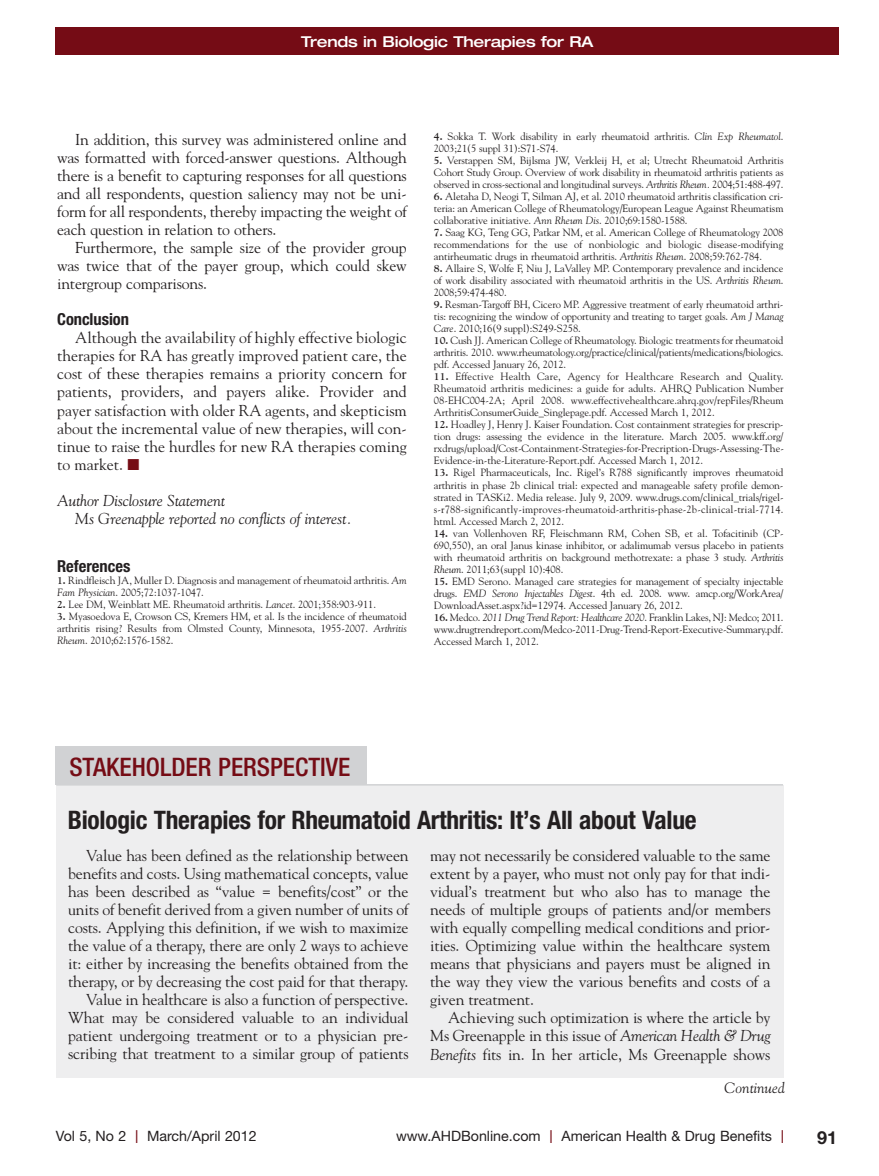
<style>
.page{position:relative;width:879px;height:1176px;background:#fff}
.page>*{position:absolute;margin:0;border:0;box-sizing:border-box;transform-origin:0 0}
.t1{font:700 condensed 25.5px "Helvetica Neue";letter-spacing:-.01em;color:#231f20}
.t2{font:500 condensed 25.5px "Helvetica Neue";color:#750c15}
.t3{font:700 18px "Helvetica Neue";color:#231f20}
.t4{font:700 condensed 16.5px "Helvetica Neue";color:#231f20}
.t5{font:15.75px/18px "Goudy";letter-spacing:-.01em;color:#231f20;text-align:justify}
.t6{font:italic 15.75px/18px "Goudy";letter-spacing:-.01em;color:#231f20}
.t7{font:500 expanded 15px "Helvetica Neue";letter-spacing:-.015em;color:#fff}
.t8{font:italic 15px "Goudy";color:#231f20}
.t9{font:14.25px "Helvetica Neue";color:#231f20}
.t10{font:10.5px/12px "Goudy";letter-spacing:-.01em;color:#231f20;text-align:justify}
.s1{color:#750c15}
.s2{font-weight:700}
.s3{font-style:italic}
.s4{font-weight:300;font-size:18px;color:#750c15}
</style>
<div class="page">
<div style="left:56px;top:28px;width:783px;height:27px;background:#750c15"></div>
<div style="left:56px;top:785px;width:727px;height:292px;background:#eeeeef"></div>
<div style="left:56px;top:746px;width:311px;height:38px;background:#d1d2d4"></div>
<hr style="left:56px;top:784px;width:727px;height:1px;background:#d1d2d4">
<h3 class="t7" style="left:301px;top:32px;width:293px">Trends in Biologic Therapies for RA</h3>
<p class="t5" style="left:57px;top:131px;width:351px;text-indent:18px">In addition, this survey was administered online and was formatted with forced-answer questions. Although there is a benefit to capturing responses for all questions and all respondents, question saliency may not be uni&shy;form for all respondents, thereby impacting the weight of each question in relation to others.</p>
<h3 class="t5" style="left:57px;top:239px;width:351px;text-indent:18px">Furthermore, the sample size of the provider group was twice that of the payer group, which could skew intergroup comparisons.</h3>
<h3 class="t4" style="left:57px;top:309px;width:73px">Conclusion</h3>
<p class="t5" style="left:57px;top:329px;width:351px;text-indent:18px">Although the availability of highly effective biologic therapies for RA has greatly improved patient care, the cost of these therapies remains a priority concern for patients, providers, and payers alike. Provider and payer satisfaction with older RA agents, and skepticism about the incremental value of new therapies, will con&shy;tinue to raise the hurdles for new RA therapies coming to market. <span class="s1">■</span></p>
<h3 class="t6" style="left:75px;top:491px;width:278px;text-indent:-18px">Author Disclosure Statement<br>Ms Greenapple reported no conflicts of interest.</h3>
<h3 class="t4" style="left:57px;top:556px;width:75px">References</h3>
<p class="t10" style="left:57px;top:574px;width:351px"><span class="s2">1.</span> Rindfleisch JA, Muller D. Diagnosis and management of rheumatoid arthritis. <span class="s3">Am<br>Fam Physician</span>. 2005;72:1037-1047.</p>
<p class="t10" style="left:57px;top:598px;width:320px"><span class="s2">2.</span> Lee DM, Weinblatt ME. Rheumatoid arthritis. <span class="s3">Lancet</span>. 2001;358:903-911.</p>
<p class="t10" style="left:57px;top:610px;width:351px"><span class="s2">3.</span> Myasoedova E, Crowson CS, Kremers HM, et al. Is the incidence of rheumatoid arthritis rising? Results from Olmsted County, Minnesota, 1955-2007. <span class="s3">Arthritis Rheum</span>. 2010;62:1576-1582.</p>
<p class="t10" style="left:434px;top:130px;width:351px"><span class="s2">4.</span> Sokka T. Work disability in early rheumatoid arthritis. <span class="s3">Clin Exp Rheumatol</span>.<br>2003;21(5 suppl 31):S71-S74.</p>
<p class="t10" style="left:434px;top:154px;width:351px"><span class="s2">5.</span> Verstappen SM, Bijlsma JW, Verkleij H, et al; Utrecht Rheumatoid Arthritis Cohort Study Group. Overview of work disability in rheumatoid arthritis patients as observed in cross-sectional and longitudinal surveys. <span class="s3">Arthritis Rheum.</span> 2004;51:488-497.</p>
<p class="t10" style="left:434px;top:190px;width:351px"><span class="s2">6.</span> Aletaha D, Neogi T, Silman AJ, et al. 2010 rheumatoid arthritis classification cri&shy;teria: an American College of Rheumatology/European League Against Rheumatism collaborative initiative. <span class="s3">Ann Rheum Dis</span>. 2010;69:1580-1588.</p>
<p class="t10" style="left:434px;top:226px;width:351px"><span class="s2">7.</span> Saag KG, Teng GG, Patkar NM, et al. American College of Rheumatology 2008 recommendations for the use of nonbiologic and biologic disease-modifying antirheumatic drugs in rheumatoid arthritis. <span class="s3">Arthritis Rheum</span>. 2008;59:762-784.</p>
<p class="t10" style="left:434px;top:262px;width:351px"><span class="s2">8.</span> Allaire S, Wolfe F, Niu J, LaValley MP. Contemporary prevalence and incidence of work disability associated with rheumatoid arthritis in the US. <span class="s3">Arthritis Rheum</span>.<br>2008;59:474-480.</p>
<p class="t10" style="left:434px;top:298px;width:351px"><span class="s2">9.</span> Resman-Targoff BH, Cicero MP. Aggressive treatment of early rheumatoid arthri&shy;tis: recognizing the window of opportunity and treating to target goals. <span class="s3">Am J Manag Care</span>. 2010;16(9 suppl):S249-S258.</p>
<p class="t10" style="left:434px;top:334px;width:351px"><span class="s2">10.</span> Cush JJ. American College of Rheumatology. Biologic treatments for rheumatoid arthritis. 2010. www.rheumatology.org/practice/clinical/patients/medications/biologics. pdf. Accessed January 26, 2012.</p>
<p class="t10" style="left:434px;top:370px;width:351px"><span class="s2">11.</span> Effective Health Care, Agency for Healthcare Research and Quality.<br>Rheumatoid arthritis medicines: a guide for adults. AHRQ Publication Number 08-EHC004-2A; April 2008. www.effectivehealthcare.ahrq.gov/repFiles/Rheum ArthritisConsumerGuide_Singlepage.pdf. Accessed March 1, 2012.</p>
<p class="t10" style="left:434px;top:418px;width:351px"><span class="s2">12.</span> Hoadley J, Henry J. Kaiser Foundation. Cost containment strategies for prescrip&shy;tion drugs: assessing the evidence in the literature. March 2005. www.kff.org/ rxdrugs/upload/Cost-Containment-Strategies-for-Precription-Drugs-Assessing-The-Evidence-in-the-Literature-Report.pdf. Accessed March 1, 2012.</p>
<p class="t10" style="left:434px;top:466px;width:351px"><span class="s2">13.</span> Rigel Pharmaceuticals, Inc. Rigel’s R788 significantly improves rheumatoid arthritis in phase 2b clinical trial: expected and manageable safety profile demon&shy;strated in TASKi2. Media release. July 9, 2009. www.drugs.com/clinical_trials/rigel&shy;s-r788-significantly-improves-rheumatoid-arthritis-phase-2b-clinical-trial-7714. html. Accessed March 2, 2012.</p>
<p class="t10" style="left:434px;top:526px;width:351px"><span class="s2">14.</span> van Vollenhoven RF, Fleischmann RM, Cohen SB, et al. Tofacitinib (CP-690,550), an oral Janus kinase inhibitor, or adalimumab versus placebo in patients with rheumatoid arthritis on background methotrexate: a phase 3 study. <span class="s3">Arthritis Rheum</span>. 2011;63(suppl 10):408.</p>
<p class="t10" style="left:434px;top:574px;width:351px"><span class="s2">15.</span> EMD Serono. Managed care strategies for management of specialty injectable drugs. <span class="s3">EMD Serono Injectables Digest</span>. 4th ed. 2008. www. amcp.org/WorkArea/ DownloadAsset.aspx?id=12974. Accessed January 26, 2012.</p>
<p class="t10" style="left:434px;top:610px;width:351px"><span class="s2">16.</span> Medco. <span class="s3">2011 Drug Trend Report: Healthcare 2020</span>. Franklin Lakes, NJ: Medco; 2011. www.drugtrendreport.com/Medco-2011-Drug-Trend-Report-Executive-Summary.pdf.<br>Accessed March 1, 2012.</p>
<h1 class="t2" style="left:69px;top:751px;width:282px">STAKEHOLDER PERSPECTIVE</h1>
<h1 class="t1" style="left:68px;top:804px;width:630px">Biologic Therapies for Rheumatoid Arthritis: It’s All about Value</h1>
<p class="t5" style="left:68px;top:846px;width:342px;text-align:right">Value has been defined as the relationship between benefits and costs. Using mathematical concepts, value has been described as “value = benefits/cost” or the units of benefit derived from a given number of units of costs. Applying this definition, if we wish to maximize the value of a therapy, there are only 2 ways to achieve it: either by increasing the benefits obtained from the therapy, or by decreasing the cost paid for that therapy.<br>Value in healthcare is also a function of perspective.<br>What may be considered valuable to an individual patient undergoing treatment or to a physician pre&shy;scribing that treatment to a similar group of patients</p>
<p class="t5" style="left:430px;top:846px;width:342px">may not necessarily be considered valuable to the same extent by a payer, who must not only pay for that indi&shy;vidual’s treatment but who also has to manage the needs of multiple groups of patients and/or members with equally compelling medical conditions and prior&shy;ities. Optimizing value within the healthcare system means that physicians and payers must be aligned in the way they view the various benefits and costs of a given treatment.</p>
<h3 class="t5" style="left:430px;top:1008px;width:342px;text-indent:18px">Achieving such optimization is where the article by Ms Greenapple in this issue of <span class="s3">American Health &amp; Drug Benefits</span> fits in. In her article, Ms Greenapple shows</h3>
<h3 class="t8" style="left:724px;top:1078px;width:61px">Continued</h3>
<h3 class="t9" style="left:56px;top:1127px;width:202px">Vol 5, No 2 <span class="s4">l</span> March/April 2012</h3>
<h3 class="t9" style="left:396px;top:1127px;width:389px">www.AHDBonline.com <span class="s4">l</span> American Health &amp; Drug Benefits <span class="s4">l</span></h3>
<h2 class="t3" style="left:817px;top:1126px;width:21px">91</h2>
</div>
